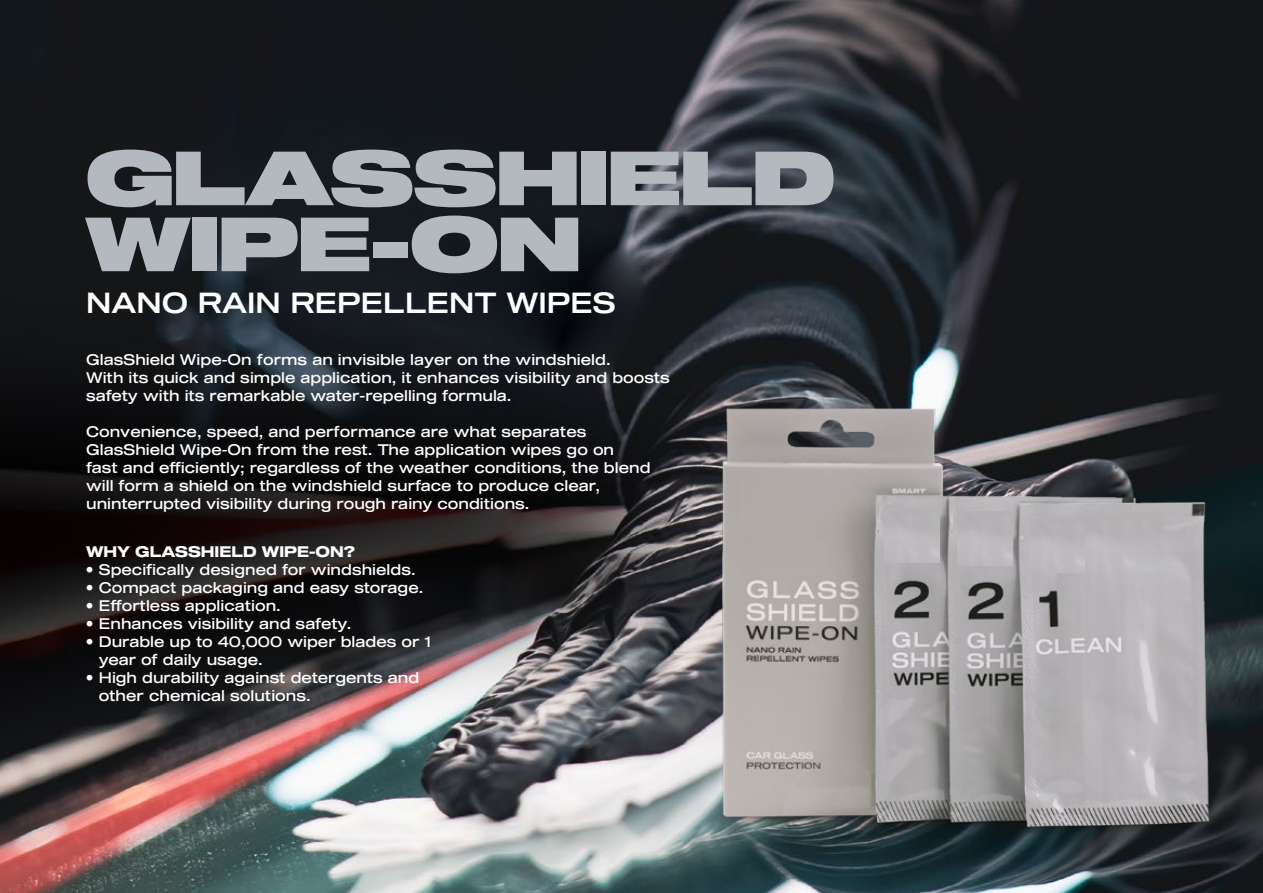
<style>
.page{position:relative;width:1263px;height:893px;background:#fff}
.page>*{position:absolute;margin:0;border:0;box-sizing:border-box;transform-origin:0 0}
.t1{font:75px/66px "Shapiro 95 Super Extd";color:#b4b8bf}
.t2{font:28.5px "Shapiro 55 Middle Wide";color:#fff}
.t3{font:15px/18px "Shapiro 45 Welter Wide";color:#fff}
.t4{font:15px "Shapiro 75 Heavy Wide";color:#fff}
</style>
<div class="page">
<img style="left:0;top:0;width:1263px;height:893px">
<img style="left:625px;top:360px;width:638px;height:503px">
<div style="left:740px;top:481px;width:64px;height:52px;background:#b0aba7"></div>
<div style="left:884px;top:509px;width:56px;height:53px;background:#bab8bb"></div>
<div style="left:957px;top:511px;width:55px;height:54px;background:#bab8bb"></div>
<div style="left:1029px;top:519px;width:56px;height:53px;background:#bab8bb"></div>
<h1 class="t1" style="left:86px;top:149px;width:750px">GLASSHIELD<br>WIPE-ON</h1>
<h2 class="t2" style="left:86px;top:283px;width:531px">NANO RAIN REPELLENT WIPES</h2>
<p class="t3" style="left:86px;top:351px;width:585px">GlasShield Wipe-On forms an invisible layer on the windshield.<br>With its quick and simple application, it enhances visibility and boosts safety with its remarkable water-repelling formula.</p>
<p class="t3" style="left:86px;top:423px;width:566px">Convenience, speed, and performance are what separates GlasShield Wipe-On from the rest. The application wipes go on<br>fast and efficiently; regardless of the weather conditions, the blend will form a shield on the windshield surface to produce clear, uninterrupted visibility during rough rainy conditions.</p>
<p class="t4" style="left:86px;top:541px;width:270px">WHY GLASSHIELD WIPE-ON?</p>
<p class="t3" style="left:86px;top:561px;width:331px">• Specifically designed for windshields.</p>
<p class="t3" style="left:86px;top:579px;width:339px">• Compact packaging and easy storage.</p>
<p class="t3" style="left:86px;top:597px;width:196px">• Effortless application.</p>
<p class="t3" style="left:86px;top:615px;width:267px">• Enhances visibility and safety.</p>
<p class="t3" style="left:99px;top:633px;width:334px;text-indent:-13px">• Durable up to 40,000 wiper blades or 1 year of daily usage.</p>
<p class="t3" style="left:99px;top:669px;width:322px;text-indent:-13px">• High durability against detergents and other chemical solutions.</p>
</div>
